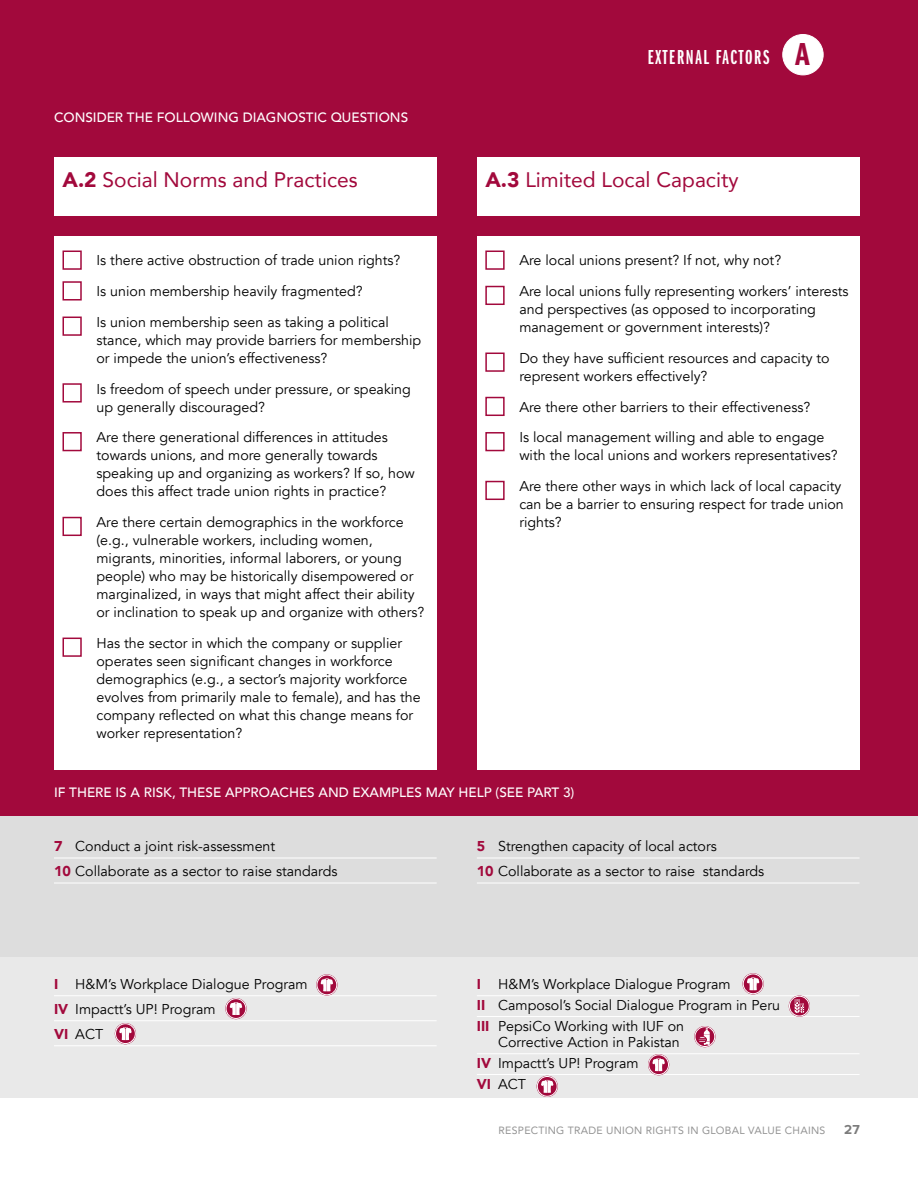
<style>
.page{position:relative;width:918px;height:1188px;background:#fff}
.page>*{position:absolute;margin:0;border:0;box-sizing:border-box;transform-origin:0 0}
.t1{font:21px "Avenir";color:#a2093c}
.t2{font:21px "Franklin Gothic LT Pro Dm X Cm";letter-spacing:.08em;color:#fff}
.t3{font:14.25px/18px "Avenir";color:#000}
.t4{font:500 13.5px "Avenir";color:#fff}
.t5{font:700 13.5px "Proxima Nova";color:#7c7c7c}
.t6{font:10.5px "Avenir";letter-spacing:.025em;color:#939393}
.s1{font-weight:900}
.s2{font-family:"Franklin Gothic LT Demi Cmpr";font-size:33px;color:#a2093c}
.s3{font-weight:900;color:#a2093c}
</style>
<div class="page">
<div style="left:0;top:0;width:918px;height:816px;background:#a2093c"></div>
<div style="left:0;top:816px;width:918px;height:141px;background:#ddd"></div>
<div style="left:0;top:957px;width:918px;height:141px;background:#e9e9e9"></div>
<div style="left:783px;top:34px;width:40px;height:41px;background:#fff;border-radius:50%"></div>
<div style="left:782px;top:34px;width:42px;height:41px;border:1px solid #fff;border-radius:50%"></div>
<div style="left:54px;top:158px;width:383px;height:58px;background:#fff"></div>
<div style="left:54px;top:236px;width:383px;height:534px;background:#fff"></div>
<div style="left:63px;top:251px;width:19px;height:19px;border:2px solid #a2093c"></div>
<div style="left:63px;top:281px;width:19px;height:20px;border:2px solid #a2093c"></div>
<div style="left:63px;top:317px;width:19px;height:19px;border:2px solid #a2093c"></div>
<div style="left:63px;top:383px;width:19px;height:20px;border:2px solid #a2093c"></div>
<div style="left:63px;top:432px;width:19px;height:19px;border:2px solid #a2093c"></div>
<div style="left:63px;top:517px;width:19px;height:19px;border:2px solid #a2093c"></div>
<div style="left:63px;top:638px;width:19px;height:19px;border:2px solid #a2093c"></div>
<hr style="left:54px;top:858px;width:383px;height:1px;background:#fff">
<hr style="left:54px;top:883px;width:383px;height:1px;background:#fff">
<hr style="left:54px;top:995px;width:383px;height:1px;background:#fff">
<hr style="left:54px;top:1020px;width:383px;height:1px;background:#fff">
<hr style="left:54px;top:1045px;width:383px;height:1px;background:#fff">
<div style="left:477px;top:158px;width:383px;height:58px;background:#fff"></div>
<div style="left:477px;top:236px;width:383px;height:534px;background:#fff"></div>
<div style="left:485px;top:251px;width:20px;height:19px;border:2px solid #a2093c"></div>
<div style="left:485px;top:286px;width:20px;height:19px;border:2px solid #a2093c"></div>
<div style="left:485px;top:353px;width:20px;height:19px;border:2px solid #a2093c"></div>
<div style="left:485px;top:397px;width:20px;height:19px;border:2px solid #a2093c"></div>
<div style="left:485px;top:432px;width:20px;height:19px;border:2px solid #a2093c"></div>
<div style="left:485px;top:481px;width:20px;height:19px;border:2px solid #a2093c"></div>
<hr style="left:477px;top:858px;width:383px;height:1px;background:#fff">
<hr style="left:477px;top:883px;width:383px;height:1px;background:#fff">
<hr style="left:477px;top:995px;width:383px;height:1px;background:#fff">
<hr style="left:477px;top:1016px;width:383px;height:1px;background:#fff">
<hr style="left:477px;top:1053px;width:383px;height:1px;background:#fff">
<hr style="left:477px;top:1074px;width:383px;height:1px;background:#fff">
<svg style="left:743px;top:973px;width:21px;height:21px"></svg>
<div style="left:743px;top:974px;width:20px;height:20px;border:1px solid #fff;border-radius:50%"></div>
<svg style="left:747px;top:977px;width:12px;height:13px"></svg>
<svg style="left:316px;top:974px;width:22px;height:22px"></svg>
<div style="left:317px;top:975px;width:20px;height:20px;border:1px solid #fff;border-radius:50%"></div>
<svg style="left:321px;top:978px;width:12px;height:13px"></svg>
<svg style="left:789px;top:995px;width:21px;height:22px"></svg>
<svg style="left:794px;top:999px;width:10px;height:14px"></svg>
<div style="left:789px;top:996px;width:20px;height:20px;border:1px solid #fff;border-radius:50%"></div>
<svg style="left:648px;top:1054px;width:21px;height:21px"></svg>
<div style="left:649px;top:1055px;width:20px;height:20px;border:1px solid #fff;border-radius:50%"></div>
<svg style="left:652px;top:1058px;width:13px;height:13px"></svg>
<svg style="left:225px;top:998px;width:22px;height:21px"></svg>
<div style="left:226px;top:999px;width:20px;height:20px;border:1px solid #fff;border-radius:50%"></div>
<svg style="left:230px;top:1002px;width:12px;height:13px"></svg>
<svg style="left:115px;top:1023px;width:21px;height:21px"></svg>
<div style="left:115px;top:1024px;width:20px;height:20px;border:1px solid #fff;border-radius:50%"></div>
<svg style="left:119px;top:1027px;width:13px;height:13px"></svg>
<svg style="left:537px;top:1076px;width:21px;height:21px"></svg>
<div style="left:537px;top:1076px;width:20px;height:20px;border:1px solid #fff;border-radius:50%"></div>
<svg style="left:541px;top:1080px;width:12px;height:13px"></svg>
<svg style="left:694px;top:1026px;width:22px;height:21px"></svg>
<div style="left:695px;top:1027px;width:20px;height:20px;border:1px solid #fff;border-radius:50%"></div>
<svg style="left:698px;top:1028px;width:12px;height:17px"></svg>
<p class="t4" style="left:54px;top:105px;width:356px">CONSIDER THE FOLLOWING DIAGNOSTIC QUESTIONS</p>
<h1 class="t1" style="left:63px;top:163px;width:297px"><span class="s1">A.2</span> Social Norms and Practices</h1>
<p class="t3" style="left:97px;top:245px;width:305px;line-height:30.8px">Is there active obstruction of trade union rights?<br>Is union membership heavily fragmented?<br>Is union membership seen as taking a political</p>
<p class="t3" style="left:97px;top:331px;width:326px">stance, which may provide barriers for membership or impede the union’s effectiveness?</p>
<p class="t3" style="left:97px;top:380px;width:316px">Is freedom of speech under pressure, or speaking up generally discouraged?</p>
<p class="t3" style="left:97px;top:429px;width:320px">Are there generational differences in attitudes towards unions, and more generally towards speaking up and organizing as workers? If so, how does this affect trade union rights in practice?</p>
<p class="t3" style="left:97px;top:513px;width:329px">Are there certain demographics in the workforce (e.g., vulnerable workers, including women, migrants, minorities, informal laborers, or young people) who may be historically disempowered or marginalized, in ways that might affect their ability or inclination to speak up and organize with others?</p>
<p class="t3" style="left:97px;top:634px;width:326px">Has the sector in which the company or supplier operates seen significant changes in workforce demographics (e.g., a sector’s majority workforce evolves from primarily male to female), and has the company reflected on what this change means for worker representation?</p>
<h1 class="t2" style="left:648px;top:46px;width:163px">EXTERNAL FACTORS <span class="s2">A</span></h1>
<h1 class="t1" style="left:485px;top:163px;width:255px"><span class="s1">A.3</span> Limited Local Capacity</h1>
<p class="t3" style="left:519px;top:245px;width:331px;line-height:30.8px">Are local unions present? If not, why not?<br>Are local unions fully representing workers’ interests</p>
<p class="t3" style="left:519px;top:300px;width:298px">and perspectives (as opposed to incorporating management or government interests)?</p>
<p class="t3" style="left:519px;top:349px;width:312px">Do they have sufficient resources and capacity to represent workers effectively?</p>
<p class="t3" style="left:519px;top:392px;width:307px;line-height:30.8px">Are there other barriers to their effectiveness?<br>Is local management willing and able to engage</p>
<p class="t3" style="left:519px;top:440px;width:323px;line-height:30.8px">with the local unions and workers representatives?<br>Are there other ways in which lack of local capacity</p>
<p class="t3" style="left:519px;top:495px;width:326px">can be a barrier to ensuring respect for trade union rights?</p>
<p class="t4" style="left:54px;top:780px;width:522px">IF THERE IS A RISK, THESE APPROACHES AND EXAMPLES MAY HELP (SEE PART 3)</p>
<p class="t3" style="left:54px;top:834px;width:285px;line-height:25px"><span class="s3">7</span> Conduct a joint risk-assessment<br><span class="s3">10</span> Collaborate as a sector to raise standards</p>
<p class="t3" style="left:54px;top:972px;width:255px;line-height:25px"><span class="s3">I</span> H&amp;M’s Workplace Dialogue Program<br><span class="s3">IV</span> Impactt’s UP! Program<br><span class="s3">VI</span> ACT</p>
<p class="t3" style="left:477px;top:834px;width:289px;line-height:25px"><span class="s3">5</span> Strengthen capacity of local actors<br><span class="s3">10</span> Collaborate as a sector to raise standards</p>
<p class="t3" style="left:477px;top:974px;width:305px;line-height:20.7px"><span class="s3">I</span> H&amp;M’s Workplace Dialogue Program<br><span class="s3">II</span> Camposol’s Social Dialogue Program in Peru<br><span class="s3">III</span> PepsiCo Working with IUF on</p>
<p class="t3" style="left:477px;top:1032px;width:205px;line-height:20.7px;text-indent:21px">Corrective Action in Pakistan<br><span class="s3">IV</span> Impactt’s UP! Program<br><span class="s3">VI</span> ACT</p>
<p class="t6" style="left:499px;top:1122px;width:328px">RESPECTING TRADE UNION RIGHTS IN GLOBAL VALUE CHAINS</p>
<p class="t5" style="left:844px;top:1122px;width:17px">27</p>
</div>
